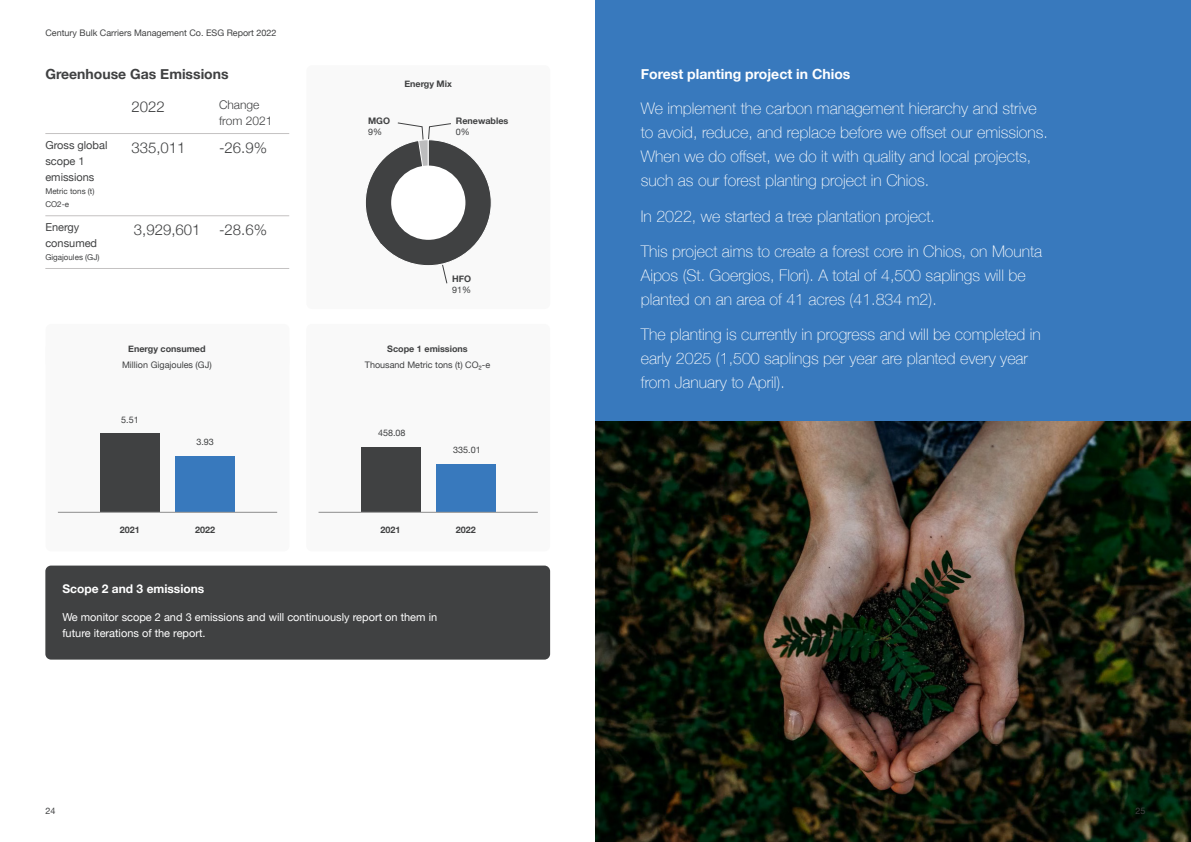
<style>
.page{position:relative;width:1191px;height:842px;background:#fff}
.page>*{position:absolute;margin:0;border:0;box-sizing:border-box;transform-origin:0 0}
.t1{font:100 16px/24px "Helvetica Neue";color:#fff}
.t2{font:300 15px "Helvetica Neue";color:#404142}
.t3{font:700 14px "Helvetica Neue";color:#fff}
.t4{font:700 14px "Helvetica Neue";color:#404142}
.t5{font:700 12px "Helvetica Neue";color:#fff}
.t6{font:300 12px/16px "Helvetica Neue";color:#404142}
.t7{font:11px/16px "Helvetica Neue";color:#fff}
.t8{font:11px/16px "Helvetica Neue";color:#404142}
.t9{font:9px "Helvetica Neue";color:#404142}
.t10{font:700 9px "Helvetica Neue";color:#404142}
.t11{font:8px/13px "Helvetica Neue";color:#404142}
</style>
<div class="page">
<div style="left:595px;top:0;width:596px;height:842px;background:#3879bd"></div>
<div style="left:306px;top:324px;width:244px;height:227px;background:#f9f9f9;border-radius:6px"></div>
<div style="left:361px;top:447px;width:59px;height:65px;background:#404142"></div>
<div style="left:436px;top:465px;width:60px;height:47px;background:#3879bd"></div>
<hr style="left:318px;top:512px;width:220px;height:1px;background:#8d8e8d">
<div style="left:46px;top:324px;width:243px;height:227px;background:#f9f9f9;border-radius:6px"></div>
<div style="left:100px;top:434px;width:60px;height:78px;background:#404142"></div>
<div style="left:175px;top:457px;width:60px;height:55px;background:#3879bd"></div>
<div style="left:45px;top:343px;width:244px;height:25px;background:#f9f9f9;border-radius:6px"></div>
<hr style="left:58px;top:512px;width:219px;height:1px;background:#8d8e8d">
<div style="left:306px;top:65px;width:244px;height:244px;background:#f9f9f9;border-radius:6px"></div>
<img style="left:595px;top:421px;width:596px;height:421px">
<hr style="left:45px;top:133px;width:244px;height:1px;background:#c4c2c2">
<hr style="left:45px;top:215px;width:244px;height:1px;background:#c4c2c2">
<hr style="left:45px;top:268px;width:244px;height:1px;background:#c4c2c2">
<div style="left:45px;top:566px;width:505px;height:94px;background:#404142;border-radius:6px"></div>
<svg style="left:365px;top:122px;width:126px;height:162px"></svg>
<p class="t9" style="left:45px;top:26px;width:233px">Century Bulk Carriers Management Co. ESG Report 2022</p>
<p class="t4" style="left:45px;top:63px;width:185px">Greenhouse Gas Emissions</p>
<p class="t8" style="left:45px;top:137px;width:64px">Gross global scope 1 emissions</p>
<p class="t11" style="left:45px;top:185px;width:51px">Metric tons (t)<br>CO2-e</p>
<p class="t8" style="left:45px;top:220px;width:53px">Energy consumed</p>
<p class="t11" style="left:45px;top:251px;width:56px">Gigajoules (GJ)</p>
<p class="t2" style="left:131px;top:94px;width:35px">2022</p>
<p class="t2" style="left:131px;top:135px;width:56px">335,011</p>
<p class="t6" style="left:219px;top:96px;width:55px">Change from 2021</p>
<p class="t2" style="left:219px;top:135px;width:50px">-26.9%</p>
<p class="t2" style="left:134px;top:217px;width:135px">3,929,601 -28.6%</p>
<p class="t10" style="left:128px;top:341px;width:79px">Energy consumed</p>
<p class="t9" style="left:122px;top:358px;width:91px">Million Gigajoules (GJ)</p>
<p class="t9" style="left:121px;top:413px;width:19px">5.51</p>
<p class="t10" style="left:120px;top:523px;width:22px">2021</p>
<p class="t9" style="left:196px;top:435px;width:19px">3.93</p>
<p class="t10" style="left:195px;top:523px;width:22px">2022</p>
<p class="t10" style="left:368px;top:113px;width:23px">MGO</p>
<p class="t9" style="left:368px;top:125px;width:16px">9%</p>
<p class="t10" style="left:404px;top:76px;width:49px">Energy Mix</p>
<p class="t10" style="left:456px;top:113px;width:54px">Renewables</p>
<p class="t9" style="left:456px;top:125px;width:16px">0%</p>
<p class="t10" style="left:452px;top:272px;width:21px">HFO</p>
<p class="t9" style="left:452px;top:283px;width:21px">91%</p>
<p class="t10" style="left:387px;top:341px;width:82px">Scope 1 emissions</p>
<p class="t9" style="left:365px;top:358px;width:127px">Thousand Metric tons (t) CO₂-e</p>
<p class="t9" style="left:378px;top:426px;width:29px">458.08</p>
<p class="t10" style="left:380px;top:523px;width:22px">2021</p>
<p class="t9" style="left:453px;top:443px;width:29px">335.01</p>
<p class="t10" style="left:456px;top:523px;width:22px">2022</p>
<p class="t5" style="left:62px;top:579px;width:143px">Scope 2 and 3 emissions</p>
<p class="t7" style="left:62px;top:609px;width:376px">We monitor scope 2 and 3 emissions and will continuously report on them in future iterations of the report.</p>
<p class="t3" style="left:641px;top:63px;width:211px">Forest planting project in Chios</p>
<p class="t1" style="left:641px;top:96px;width:408px">We implement the carbon management hierarchy and strive to avoid, reduce, and replace before we offset our emissions.<br>When we do offset, we do it with quality and local projects, such as our forest planting project in Chios.</p>
<p class="t1" style="left:641px;top:203px;width:295px">In 2022, we started a tree plantation project.</p>
<p class="t1" style="left:641px;top:238px;width:403px">This project aims to create a forest core in Chios, on Mounta<br>Aipos (St. Goergios, Flori). A total of 4,500 saplings will be planted on an area of 41 acres (41.834 m2).</p>
<p class="t1" style="left:641px;top:322px;width:401px">The planting is currently in progress and will be completed in early 2025 (1,500 saplings per year are planted every year from January to April).</p>
<p class="t9" style="left:45px;top:804px;width:12px">24</p>
<p class="t9" style="left:1135px;top:804px;width:12px">25</p>
</div>
